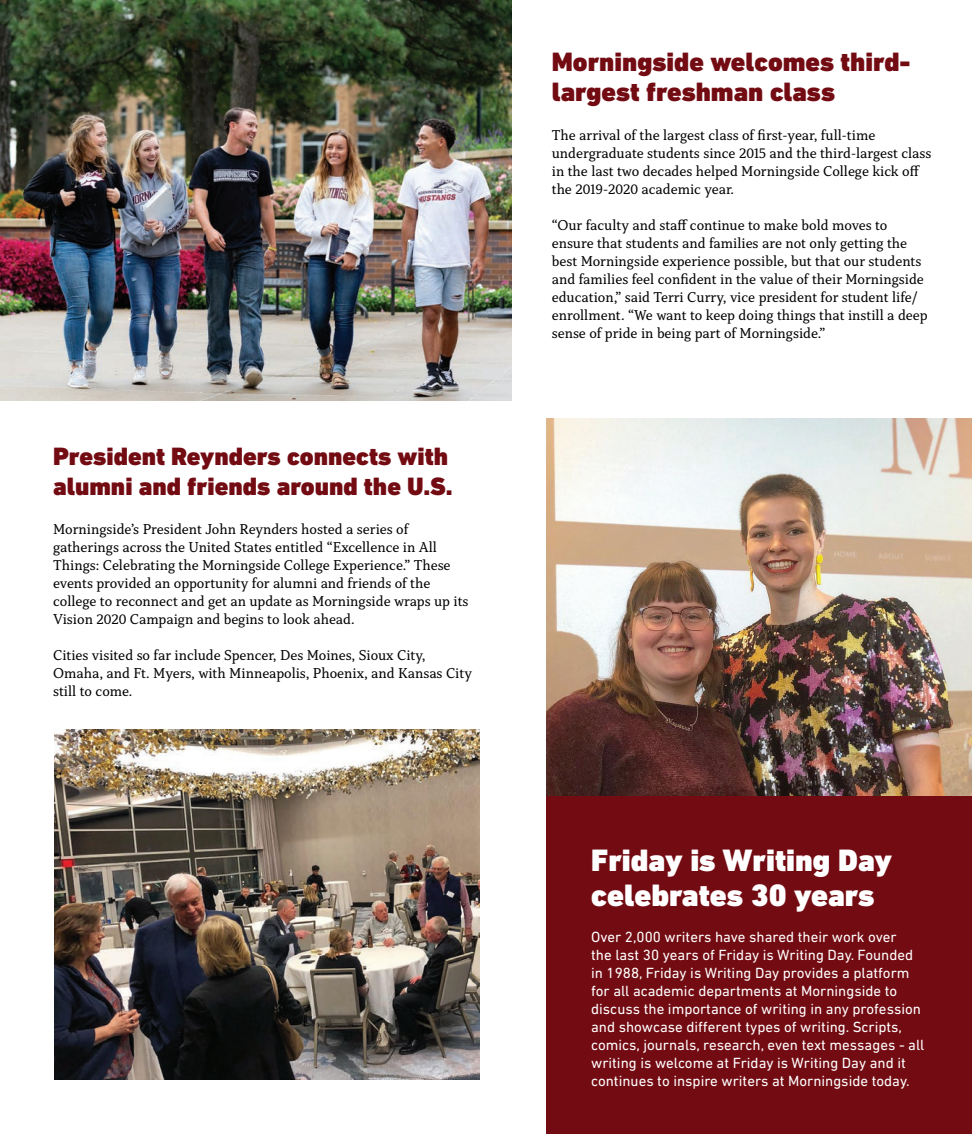
<style>
.page{position:relative;width:972px;height:1134px;background:#fff}
.page>*{position:absolute;margin:0;border:0;box-sizing:border-box;transform-origin:0 0}
.t1{font:900 31.5px/34.5px "DIN Next LT Pro";color:#fff}
.t2{font:900 27px/30px "DIN Next LT Pro";color:#730b12}
.t3{font:900 25.5px/30px "DIN Next LT Pro";color:#730b12}
.t4{font:15px/18px "Capitolina";color:#000}
.t5{font:15px/18px "DIN Next LT Pro";color:#fff}
</style>
<div class="page">
<img style="left:546px;top:418px;width:426px;height:378px">
<img style="left:0;top:0;width:512px;height:401px">
<img style="left:54px;top:729px;width:426px;height:351px">
<div style="left:546px;top:796px;width:426px;height:338px;background:#730b12"></div>
<h3 class="t3" style="left:53px;top:441px;width:401px">President Reynders connects with alumni and friends around the U.S.</h3>
<p class="t4" style="left:53px;top:520px;width:417px">Morningside’s President John Reynders hosted a series of gatherings across the United States entitled “Excellence in All Things: Celebrating the Morningside College Experience.” These events provided an opportunity for alumni and friends of the college to reconnect and get an update as Morningside wraps up its Vision 2020 Campaign and begins to look ahead.</p>
<p class="t4" style="left:53px;top:646px;width:420px">Cities visited so far include Spencer, Des Moines, Sioux City,<br>Omaha, and Ft. Myers, with Minneapolis, Phoenix, and Kansas City still to come.</p>
<h2 class="t2" style="left:552px;top:47px;width:360px">Morningside welcomes third&shy;largest freshman class</h2>
<p class="t4" style="left:552px;top:126px;width:381px">The arrival of the largest class of first-year, full-time undergraduate students since 2015 and the third-largest class in the last two decades helped Morningside College kick off the 2019-2020 academic year.</p>
<p class="t4" style="left:552px;top:216px;width:377px">“Our faculty and staff continue to make bold moves to ensure that students and families are not only getting the best Morningside experience possible, but that our students and families feel confident in the value of their Morningside education,” said Terri Curry, vice president for student life/ enrollment. “We want to keep doing things that instill a deep sense of pride in being part of Morningside.”</p>
<h1 class="t1" style="left:591px;top:843px;width:303px">Friday is Writing Day celebrates 30 years</h1>
<p class="t5" style="left:591px;top:927px;width:335px">Over 2,000 writers have shared their work over<br>the last 30 years of Friday is Writing Day. Founded in 1988, Friday is Writing Day provides a platform for all academic departments at Morningside to discuss the importance of writing in any profession and showcase different types of writing. Scripts, comics, journals, research, even text messages - all writing is welcome at Friday is Writing Day and it continues to inspire writers at Morningside today.</p>
</div>
